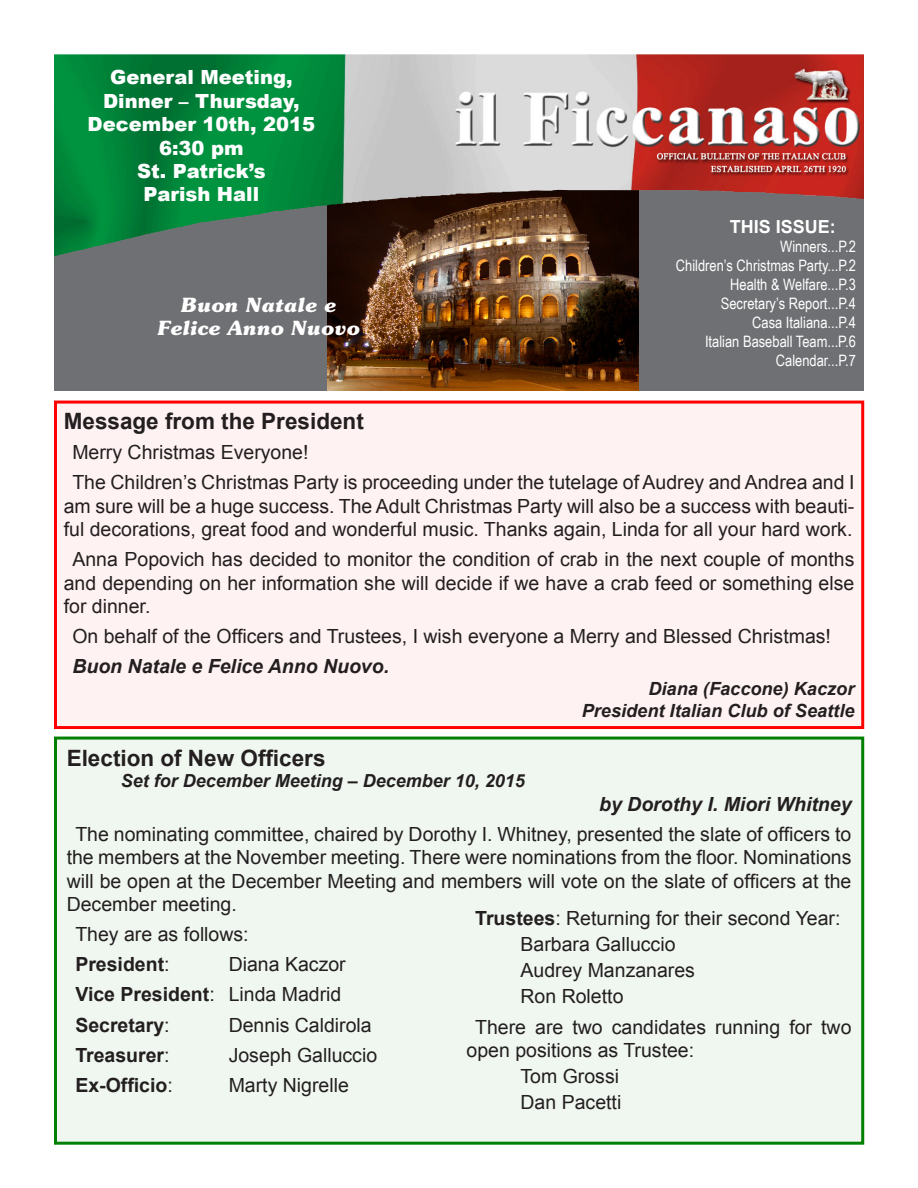
<style>
.page{position:relative;width:918px;height:1188px;background:#fff}
.page>*{position:absolute;margin:0;border:0;box-sizing:border-box;transform-origin:0 0}
.Head1{font:700 22.5px "Arial";color:#231f20}
.Body_Text{font:19.5px/23.4px "Arial";color:#231f20;text-align:justify}
.t1{font:900 19.5px/23.4px "Arial";color:#fff;text-align:center}
.Body_Text-2{font:700 19.5px "Arial";color:#231f20}
.Body_Text-3{font:italic 700 19.5px "Arial";color:#231f20}
.t2{font:italic 700 19.5px "Souvenir";color:#fff}
.body1_author{font:italic 700 19.5px "Arial";color:#231f20}
.body1_author-2{font:italic 700 18.15px "Arial";color:#231f20}
.Head2{font:italic 700 18px "Arial";color:#231f20}
.t3{font:700 18px "Arial";color:#fff}
.t4{font:15.75px "Arial Narrow";color:#fff}
.s1{font-weight:400}
.s2{font-weight:700}
</style>
<div class="page">
<div style="left:54px;top:180px;width:600px;height:211px;background:#6f7073"></div>
<img style="left:327px;top:258px;width:311px;height:133px">
<div style="left:642px;top:187px;width:222px;height:204px;background:#6f7073"></div>
<div style="left:56px;top:402px;width:807px;height:326px;background:#fff2f2"></div>
<div style="left:54px;top:401px;width:810px;height:328px;border:3px solid #f00"></div>
<img style="left:54px;top:54px;width:810px;height:204px">
<div style="left:56px;top:738px;width:807px;height:405px;background:#f0f7f0"></div>
<div style="left:54px;top:737px;width:810px;height:408px;border:3px solid #008000"></div>
<svg style="left:54px;top:250px;width:28px;height:8px"></svg>
<p class="t1" style="left:103px;top:65px;width:198px">General Meeting,<br>Dinner – Thursday,</p>
<p class="t1" style="left:88px;top:112px;width:229px">December 10th, 2015<br>6:30 pm</p>
<p class="t1" style="left:137px;top:159px;width:130px">St. Patrick’s<br>Parish Hall</p>
<p class="t2" style="left:181px;top:293px;width:157px">Buon Natale e</p>
<p class="t2" style="left:157px;top:316px;width:204px">Felice Anno Nuovo</p>
<p class="t3" style="left:730px;top:215px;width:108px">THIS ISSUE:</p>
<p class="t4" style="left:780px;top:235px;width:77px">Winners...P.2</p>
<p class="t4" style="left:676px;top:254px;width:182px">Children’s Christmas Party...P.2</p>
<p class="t4" style="left:730px;top:273px;width:127px">Health &amp; Welfare...P.3</p>
<p class="t4" style="left:721px;top:292px;width:137px">Secretary’s Report...P.4</p>
<p class="t4" style="left:752px;top:311px;width:105px">Casa Italiana...P.4</p>
<p class="t4" style="left:705px;top:330px;width:153px">Italian Baseball Team...P.6</p>
<p class="t4" style="left:776px;top:349px;width:82px">Calendar...P.7</p>
<p class="Head1" style="left:64px;top:406px;width:302px">Message from the President</p>
<p class="Body_Text" style="left:72px;top:441px;width:238px">Merry Christmas Everyone!</p>
<p class="Body_Text" style="left:64px;top:471px;width:792px;text-align:center">The Children’s Christmas Party is proceeding under the tutelage of Audrey and Andrea and I am sure will be a huge success. The Adult Christmas Party will also be a success with beauti&shy;ful decorations, great food and wonderful music. Thanks again, Linda for all your hard work.</p>
<p class="Body_Text" style="left:64px;top:548px;width:792px;text-indent:9px">Anna Popovich has decided to monitor the condition of crab in the next couple of months and depending on her information she will decide if we have a crab feed or something else for dinner.</p>
<p class="Body_Text" style="left:72px;top:625px;width:760px">On behalf of the Officers and Trustees, I wish everyone a Merry and Blessed Christmas!</p>
<p class="Body_Text-3" style="left:72px;top:654px;width:318px">Buon Natale e Felice Anno Nuovo.</p>
<p class="body1_author-2" style="left:648px;top:677px;width:208px">Diana (Faccone) Kaczor</p>
<p class="body1_author-2" style="left:582px;top:699px;width:274px">President Italian Club of Seattle</p>
<p class="Head1" style="left:67px;top:743px;width:260px">Election of New Officers</p>
<p class="Head2" style="left:121px;top:769px;width:406px">Set for December Meeting – December 10, 2015</p>
<p class="body1_author" style="left:599px;top:791px;width:254px">by Dorothy I. Miori Whitney</p>
<p class="Body_Text" style="left:67px;top:822px;width:786px;text-indent:9px">The nominating committee, chaired by Dorothy I. Whitney, presented the slate of officers to the members at the November meeting. There were nominations from the floor. Nominations will be open at the December Meeting and members will vote on the slate of officers at the December meeting.</p>
<p class="Body_Text" style="left:75px;top:923px;width:175px">They are as follows:</p>
<p class="Body_Text-2" style="left:75px;top:951px;width:96px">President<span class="s1">:</span></p>
<p class="Body_Text" style="left:229px;top:953px;width:119px">Diana Kaczor</p>
<p class="Body_Text-2" style="left:75px;top:982px;width:268px">Vice President<span class="s1">: Linda Madrid</span></p>
<p class="Body_Text-2" style="left:75px;top:1012px;width:96px">Secretary<span class="s1">:</span></p>
<p class="Body_Text" style="left:229px;top:1013px;width:145px">Dennis Caldirola</p>
<p class="Body_Text-2" style="left:75px;top:1042px;width:96px">Treasurer<span class="s1">:</span></p>
<p class="Body_Text" style="left:229px;top:1043px;width:150px">Joseph Galluccio</p>
<p class="Body_Text-2" style="left:75px;top:1072px;width:99px">Ex-Officio<span class="s1">:</span></p>
<p class="Body_Text" style="left:229px;top:1074px;width:122px">Marty Nigrelle</p>
<p class="Body_Text" style="left:475px;top:907px;width:367px"><span class="s2">Trustees</span>: Returning for their second Year:</p>
<p class="Body_Text" style="left:521px;top:933px;width:156px">Barbara Galluccio</p>
<p class="Body_Text" style="left:521px;top:959px;width:176px">Audrey Manzanares</p>
<p class="Body_Text" style="left:521px;top:985px;width:104px">Ron Roletto</p>
<p class="Body_Text" style="left:467px;top:1015px;width:386px;text-indent:9px">There are two candidates running for two open positions as Trustee:</p>
<p class="Body_Text" style="left:521px;top:1065px;width:100px">Tom Grossi</p>
<p class="Body_Text" style="left:521px;top:1091px;width:102px">Dan Pacetti</p>
</div>
